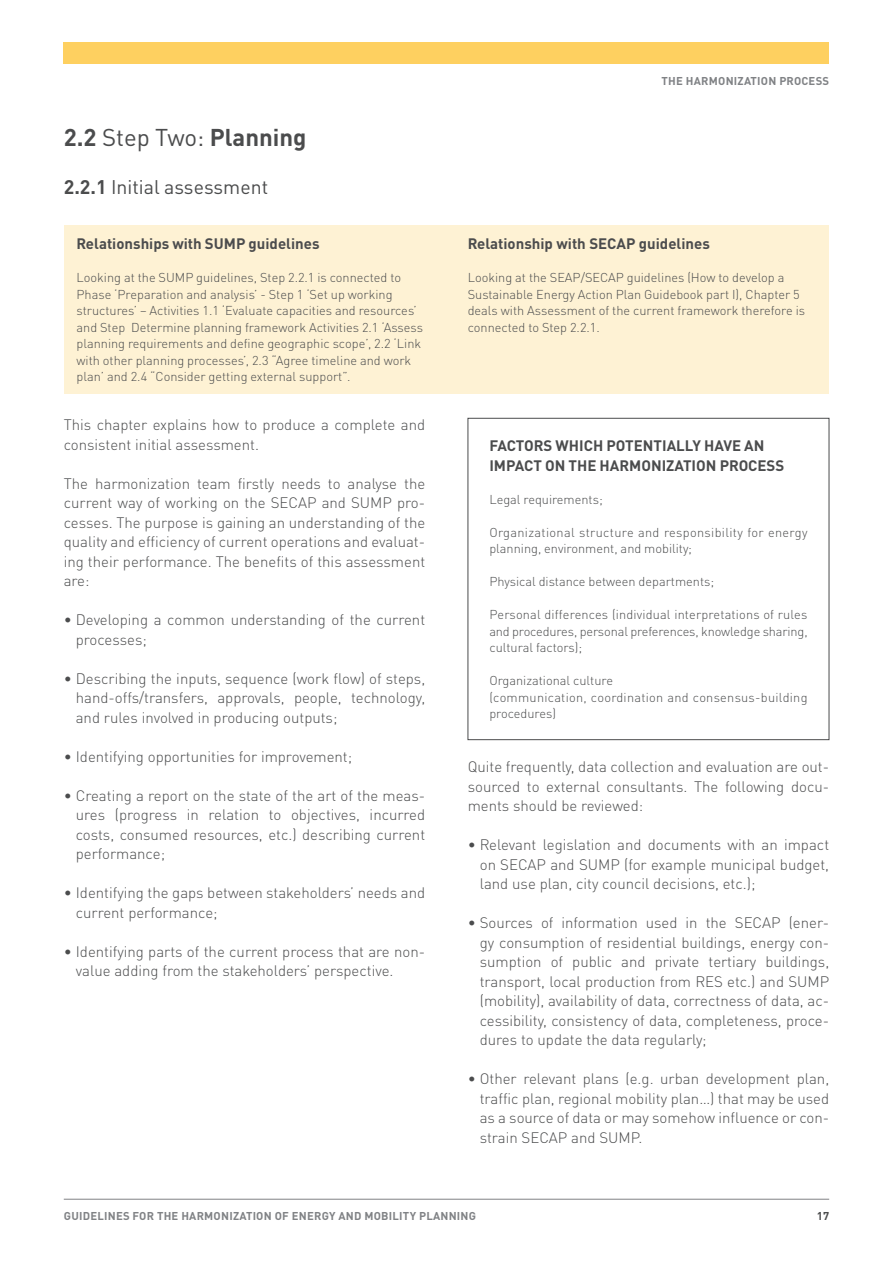
<style>
.page{position:relative;width:893px;height:1263px;background:#fff}
.page>*{position:absolute;margin:0;border:0;box-sizing:border-box;transform-origin:0 0}
.t1{font:700 24px "DIN Pro";color:#4b4c4d}
.t2{font:19.5px "DIN Pro";color:#4b4c4d}
.t3{font:300 15px/19.5px "DIN Pro";color:#4b4c4d;text-align:justify}
.t4{font:700 15px/19.5px "DIN Pro";color:#4b4c4d}
.t5{font:300 12.75px/16.5px "DIN Pro";color:#4b4c4d}
.t6{font:300 12.75px/16.5px "DIN Pro";letter-spacing:.025em;color:#4b4c4d}
.t7{font:300 12.75px/16.5px "DIN Pro";letter-spacing:.02em;color:#4b4c4d}
.t8{font:700 11.25px "DIN Pro";letter-spacing:.02em;color:#808285}
.t9{font:700 11.25px "DIN Pro";color:#4b4c4d}
.s1{font-weight:400}
.s2{font-weight:700}
</style>
<div class="page">
<hr style="left:64px;top:1199px;width:765px;height:1px;background:#808285">
<div style="left:64px;top:43px;width:765px;height:21px;background:#fed060"></div>
<div style="left:64px;top:225px;width:382px;height:169px;background:#fef2d4"></div>
<div style="left:446px;top:225px;width:383px;height:169px;background:#fef2d4"></div>
<div style="left:468px;top:418px;width:361px;height:322px;border:1px solid #4b4c4d"></div>
<p class="t1" style="left:64px;top:117px;width:244px">2.2 <span class="s1">Step Two:</span> Planning</p>
<p class="t2" style="left:64px;top:172px;width:206px"><span class="s2">2.2.1</span> Initial assessment</p>
<p class="t4" style="left:77px;top:232px;width:245px">Relationships with SUMP guidelines</p>
<p class="t5" style="left:77px;top:268px;width:348px">Looking at the SUMP guidelines, Step 2.2.1 is connected to Phase ‘Preparation and analysis’ - Step 1 ‘Set up working structures’ – Activities 1.1 ‘Evaluate capacities and resources’ and Step Determine planning framework Activities 2.1 ‘Assess planning requirements and define geographic scope’, 2.2 ‘Link with other planning processes’, 2.3 “Agree timeline and work plan’ and 2.4 “Consider getting external support”.</p>
<p class="t3" style="left:64px;top:414px;width:363px">This chapter explains how to produce a complete and consistent initial assessment.</p>
<p class="t3" style="left:64px;top:472px;width:363px">The harmonization team firstly needs to analyse the current way of working on the SECAP and SUMP pro&shy;cesses. The purpose is gaining an understanding of the quality and efficiency of current operations and evaluat&shy;ing their performance. The benefits of this assessment are:</p>
<p class="t3" style="left:76px;top:609px;width:351px;text-indent:-12px">• Developing a common understanding of the current processes;</p>
<p class="t3" style="left:76px;top:667px;width:351px;text-indent:-12px">• Describing the inputs, sequence (work flow) of steps, hand-offs/transfers, approvals, people, technology, and rules involved in producing outputs;</p>
<p class="t3" style="left:64px;top:745px;width:290px">• Identifying opportunities for improvement;</p>
<p class="t3" style="left:76px;top:784px;width:351px;text-indent:-12px">• Creating a report on the state of the art of the meas&shy;ures (progress in relation to objectives, incurred costs, consumed resources, etc.) describing current performance;</p>
<p class="t3" style="left:76px;top:882px;width:351px;text-indent:-12px">• Identifying the gaps between stakeholders’ needs and current performance;</p>
<p class="t3" style="left:76px;top:940px;width:351px;text-indent:-12px">• Identifying parts of the current process that are non&shy;value adding from the stakeholders’ perspective.</p>
<p class="t8" style="left:662px;top:72px;width:169px">THE HARMONIZATION PROCESS</p>
<p class="t4" style="left:468px;top:232px;width:244px">Relationship with SECAP guidelines</p>
<p class="t5" style="left:468px;top:268px;width:339px">Looking at the SEAP/SECAP guidelines (How to develop a Sustainable Energy Action Plan Guidebook part I), Chapter 5 deals with Assessment of the current framework therefore is connected to Step 2.2.1.</p>
<p class="t4" style="left:489px;top:434px;width:296px">FACTORS WHICH POTENTIALLY HAVE AN<br>IMPACT ON THE HARMONIZATION PROCESS</p>
<p class="t5" style="left:489px;top:490px;width:115px">Legal requirements;</p>
<p class="t6" style="left:489px;top:523px;width:320px">Organizational structure and responsibility for energy planning, environment, and mobility;</p>
<p class="t5" style="left:489px;top:572px;width:226px">Physical distance between departments;</p>
<p class="t5" style="left:489px;top:605px;width:320px;text-align:justify">Personal differences (individual interpretations of rules and procedures, personal preferences, knowledge sharing, cultural factors);</p>
<p class="t5" style="left:489px;top:671px;width:125px">Organizational culture</p>
<p class="t7" style="left:489px;top:688px;width:320px">(communication, coordination and consensus-building procedures)</p>
<p class="t3" style="left:468px;top:756px;width:363px">Quite frequently, data collection and evaluation are out&shy;sourced to external consultants. The following docu&shy;ments should be reviewed:</p>
<p class="t3" style="left:480px;top:834px;width:351px;text-indent:-12px">• Relevant legislation and documents with an impact on SECAP and SUMP (for example municipal budget, land use plan, city council decisions, etc.);</p>
<p class="t3" style="left:480px;top:912px;width:351px;text-indent:-12px">• Sources of information used in the SECAP (ener&shy;gy consumption of residential buildings, energy con&shy;sumption of public and private tertiary buildings, transport, local production from RES etc.) and SUMP (mobility), availability of data, correctness of data, ac&shy;cessibility, consistency of data, completeness, proce&shy;dures to update the data regularly;</p>
<p class="t3" style="left:480px;top:1068px;width:351px;text-indent:-12px">• Other relevant plans (e.g. urban development plan, traffic plan, regional mobility plan…) that may be used as a source of data or may somehow influence or con&shy;strain SECAP and SUMP.</p>
<p class="t8" style="left:64px;top:1207px;width:414px">GUIDELINES FOR THE HARMONIZATION OF ENERGY AND MOBILITY PLANNING</p>
<p class="t9" style="left:817px;top:1207px;width:14px">17</p>
</div>
